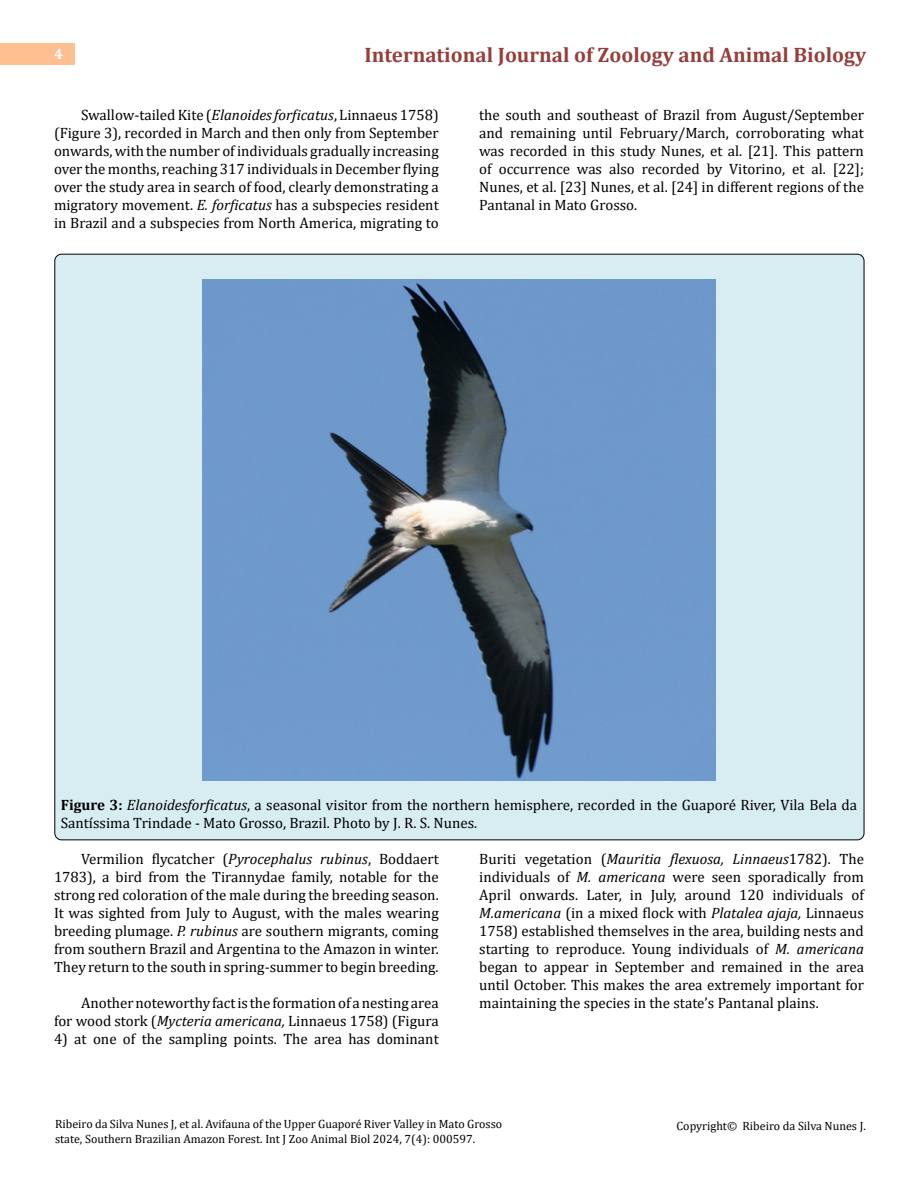
<style>
.page{position:relative;width:918px;height:1188px;background:#fff}
.page>*{position:absolute;margin:0;border:0;box-sizing:border-box;transform-origin:0 0}
.t1{font:700 21px "Cambria";color:#953f3c}
.t2{font:15px/18px "Cambria";color:#000;text-align:justify}
.t3{font:700 15px "Cambria";color:#fff}
.t4{font:12px/14.4px "Cambria";color:#000}
.s1{font-style:italic}
.s2{font-weight:700}
</style>
<div class="page">
<div style="left:0;top:43px;width:75px;height:21px;background:#ffbf91"></div>
<div style="left:55px;top:254px;width:809px;height:586px;background:#d8edf2;border-radius:7px"></div>
<img style="left:203px;top:279px;width:512px;height:502px">
<p class="t3" style="left:54px;top:44px;width:10px">4</p>
<h1 class="t1" style="left:364px;top:40px;width:503px">International Journal of Zoology and Animal Biology</h1>
<p class="t2" style="left:54px;top:105px;width:386px;text-indent:27px">Swallow-tailed Kite (<span class="s1">Elanoides forficatus</span>, Linnaeus 1758) (Figure 3), recorded in March and then only from September onwards, with the number of individuals gradually increasing over the months, reaching 317 individuals in December flying over the study area in search of food, clearly demonstrating a migratory movement. <span class="s1">E. forficatus</span> has a subspecies resident in Brazil and a subspecies from North America, migrating to</p>
<p class="t2" style="left:479px;top:105px;width:386px">the south and southeast of Brazil from August/September and remaining until February/March, corroborating what was recorded in this study Nunes, et al. [21]. This pattern of occurrence was also recorded by Vitorino, et al. [22]; Nunes, et al. [23] Nunes, et al. [24] in different regions of the Pantanal in Mato Grosso.</p>
<p class="t2" style="left:61px;top:796px;width:798px"><span class="s2">Figure 3:</span> <span class="s1">Elanoidesforficatus</span>, a seasonal visitor from the northern hemisphere, recorded in the Guaporé River, Vila Bela da<br>Santíssima Trindade - Mato Grosso, Brazil. Photo by J. R. S. Nunes.</p>
<p class="t2" style="left:54px;top:850px;width:386px;text-indent:27px">Vermilion flycatcher (<span class="s1">Pyrocephalus rubinus</span>, Boddaert 1783), a bird from the Tirannydae family, notable for the strong red coloration of the male during the breeding season.<br>It was sighted from July to August, with the males wearing breeding plumage. <span class="s1">P. rubinus</span> are southern migrants, coming from southern Brazil and Argentina to the Amazon in winter.<br>They return to the south in spring-summer to begin breeding.</p>
<p class="t2" style="left:54px;top:994px;width:386px;text-align:right">Another noteworthy fact is the formation of a nesting area<br>for wood stork (<span class="s1">Mycteria americana,</span> Linnaeus 1758) (Figura</p>
<p class="t2" style="left:54px;top:1030px;width:386px">4) at one of the sampling points. The area has dominant</p>
<p class="t2" style="left:479px;top:850px;width:386px">Buriti vegetation (<span class="s1">Mauritia flexuosa, Linnaeus</span>1782). The individuals of <span class="s1">M. americana</span> were seen sporadically from April onwards. Later, in July, around 120 individuals of <span class="s1">M.americana</span> (in a mixed flock with <span class="s1">Platalea ajaja,</span> Linnaeus 1758) established themselves in the area, building nests and starting to reproduce. Young individuals of <span class="s1">M. americana </span>began to appear in September and remained in the area until October. This makes the area extremely important for maintaining the species in the state’s Pantanal plains.</p>
<p class="t4" style="left:55px;top:1117px;width:449px">Ribeiro da Silva Nunes J, et al. Avifauna of the Upper Guaporé River Valley in Mato Grosso state, Southern Brazilian Amazon Forest. Int J Zoo Animal Biol 2024, 7(4): 000597.</p>
<p class="t4" style="left:677px;top:1118px;width:191px">Copyright© Ribeiro da Silva Nunes J.</p>
</div>
